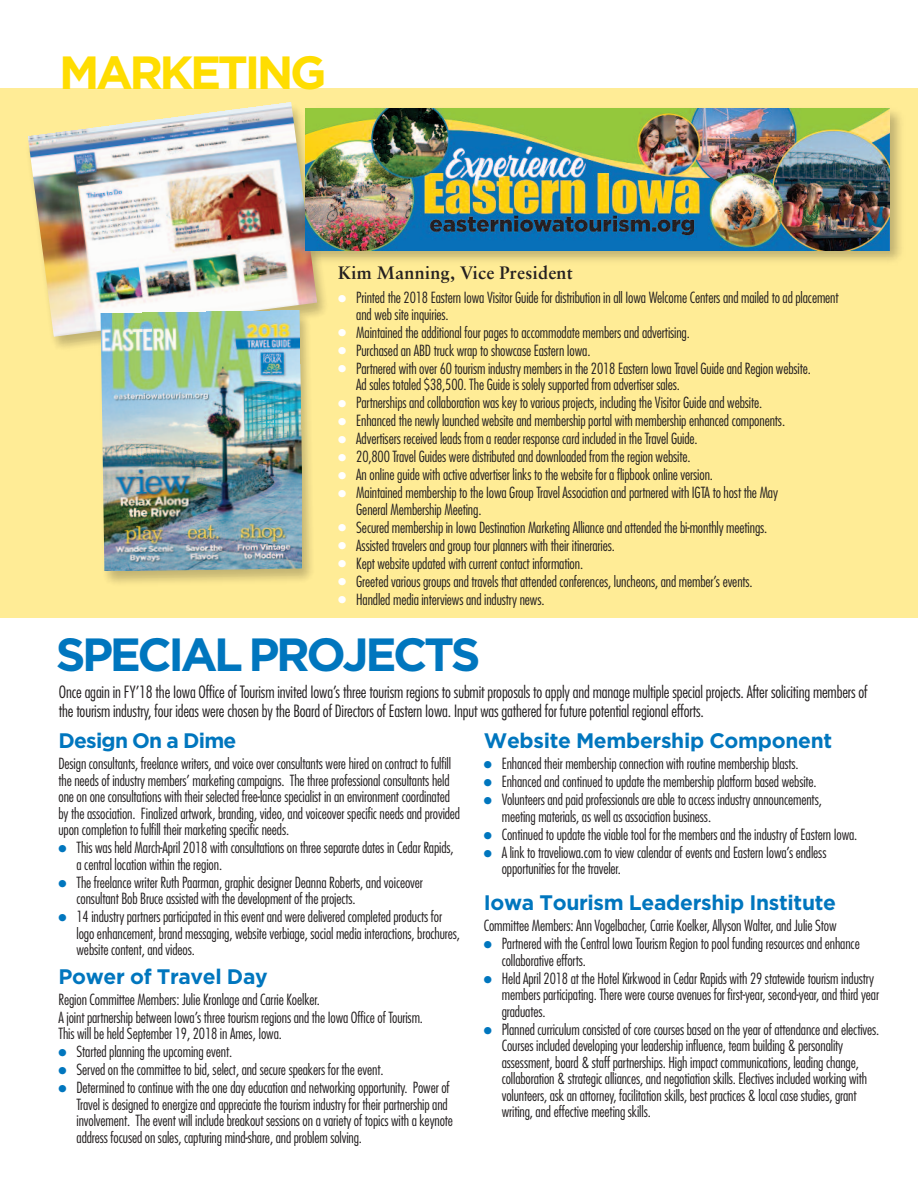
<style>
.page{position:relative;width:918px;height:1188px;background:#fff}
.page>*{position:absolute;margin:0;border:0;box-sizing:border-box;transform-origin:0 0}
.t1{font:700 46.5px "Gotham";letter-spacing:-.075em;color:#0076be}
.t2{font:700 46.5px "Gotham";letter-spacing:-.075em;color:#ffdd01}
.t3{font:700 21px "Gotham";letter-spacing:-.015em;color:#0076be}
.t4{font:700 21px "Gotham";letter-spacing:-.035em;color:#0076be}
.t5{font:700 18px "Sabon";letter-spacing:.015em;color:#231f20}
.t6{font:300 condensed 16.5px/18.8px "Futura";letter-spacing:-.01em;color:#231f20}
.t7{font:300 condensed 15px/16.5px "Futura";letter-spacing:-.01em;color:#231f20}
.s1{font-size:19.5px;color:#fff}
.s2{font-size:19.5px;color:#0076be}
</style>
<div class="page">
<div style="left:0;top:89px;width:918px;height:529px;background:#ffec96"></div>
<img style="left:28px;top:102px;width:289px;height:235px">
<img style="left:94px;top:303px;width:229px;height:280px">
<img style="left:101px;top:310px;width:201px;height:261px">
<img style="left:298px;top:102px;width:603px;height:168px">
<img style="left:305px;top:109px;width:585px;height:141px">
<h1 class="t2" style="left:59px;top:56px;width:269px">MARKETING</h1>
<p class="t5" style="left:338px;top:265px;width:236px">Kim Manning, Vice President</p>
<p class="t7" style="left:356px;top:290px;width:484px;text-indent:-18px"><span class="s1">•</span> Printed the 2018 Eastern Iowa Visitor Guide for distribution in all Iowa Welcome Centers and mailed to ad placement and web site inquiries.</p>
<p class="t7" style="left:338px;top:325px;width:353px"><span class="s1">•</span> Maintained the additional four pages to accommodate members and advertising.</p>
<p class="t7" style="left:338px;top:343px;width:254px"><span class="s1">•</span> Purchased an ABD truck wrap to showcase Eastern Iowa.</p>
<p class="t7" style="left:356px;top:361px;width:456px;text-indent:-18px"><span class="s1">•</span> Partnered with over 60 tourism industry members in the 2018 Eastern Iowa Travel Guide and Region website.<br>Ad sales totaled $38,500. The Guide is solely supported from advertiser sales.</p>
<p class="t7" style="left:338px;top:395px;width:426px"><span class="s1">•</span> Partnerships and collaboration was key to various projects, including the Visitor Guide and website.</p>
<p class="t7" style="left:338px;top:413px;width:448px"><span class="s1">•</span> Enhanced the newly launched website and membership portal with membership enhanced components.</p>
<p class="t7" style="left:338px;top:431px;width:361px"><span class="s1">•</span> Advertisers received leads from a reader response card included in the Travel Guide.</p>
<p class="t7" style="left:338px;top:449px;width:354px"><span class="s1">•</span> 20,800 Travel Guides were distributed and downloaded from the region website.</p>
<p class="t7" style="left:338px;top:467px;width:376px"><span class="s1">•</span> An online guide with active advertiser links to the website for a flipbook online version.</p>
<p class="t7" style="left:356px;top:485px;width:423px;text-indent:-18px"><span class="s1">•</span> Maintained membership to the Iowa Group Travel Association and partnered with IGTA to host the May<br>General Membership Meeting.</p>
<p class="t7" style="left:338px;top:520px;width:431px"><span class="s1">•</span> Secured membership in Iowa Destination Marketing Alliance and attended the bi-monthly meetings.</p>
<p class="t7" style="left:338px;top:538px;width:278px"><span class="s1">•</span> Assisted travelers and group tour planners with their itineraries.</p>
<p class="t7" style="left:338px;top:556px;width:246px"><span class="s1">•</span> Kept website updated with current contact information.</p>
<p class="t7" style="left:338px;top:574px;width:416px"><span class="s1">•</span> Greeted various groups and travels that attended conferences, luncheons, and member’s events.</p>
<p class="t7" style="left:338px;top:592px;width:208px"><span class="s1">•</span> Handled media interviews and industry news.</p>
<h1 class="t1" style="left:56px;top:638px;width:426px">SPECIAL PROJECTS</h1>
<p class="t6" style="left:59px;top:684px;width:810px">Once again in FY’18 the Iowa Office of Tourism invited Iowa’s three tourism regions to submit proposals to apply and manage multiple special projects. After soliciting members of the tourism industry, four ideas were chosen by the Board of Directors of Eastern Iowa. Input was gathered for future potential regional efforts.</p>
<h2 class="t4" style="left:58px;top:734px;width:179px">Design On a Dime</h2>
<p class="t7" style="left:58px;top:757px;width:403px">Design consultants, freelance writers, and voice over consultants were hired on contract to fulfill the needs of industry members’ marketing campaigns. The three professional consultants held one on one consultations with their selected free-lance specialist in an environment coordinated by the association. Finalized artwork, branding, video, and voiceover specific needs and provided upon completion to fulfill their marketing specific needs.</p>
<p class="t7" style="left:77px;top:841px;width:379px;text-indent:-18px"><span class="s2">•</span> This was held March-April 2018 with consultations on three separate dates in Cedar Rapids, a central location within the region.</p>
<p class="t7" style="left:77px;top:875px;width:348px;text-indent:-18px"><span class="s2">•</span> The freelance writer Ruth Paarman, graphic designer Deanna Roberts, and voiceover consultant Bob Bruce assisted with the development of the projects.</p>
<p class="t7" style="left:77px;top:910px;width:385px;text-indent:-18px"><span class="s2">•</span> 14 industry partners participated in this event and were delivered completed products for logo enhancement, brand messaging, website verbiage, social media interactions, brochures, website content, and videos.</p>
<h2 class="t3" style="left:58px;top:969px;width:211px">Power of Travel Day</h2>
<p class="t7" style="left:58px;top:991px;width:366px;line-height:18px">Region Committee Members: Julie Kronlage and Carrie Koelker.<br>A joint partnership between Iowa’s three tourism regions and the Iowa Office of Tourism.</p>
<p class="t7" style="left:59px;top:1027px;width:225px">This will be held September 19, 2018 in Ames, Iowa.</p>
<p class="t7" style="left:58px;top:1045px;width:175px"><span class="s2">•</span> Started planning the upcoming event.</p>
<p class="t7" style="left:58px;top:1063px;width:327px"><span class="s2">•</span> Served on the committee to bid, select, and secure speakers for the event.</p>
<p class="t7" style="left:77px;top:1081px;width:378px;text-indent:-18px"><span class="s2">•</span> Determined to continue with the one day education and networking opportunity. Power of Travel is designed to energize and appreciate the tourism industry for their partnership and involvement. The event will include breakout sessions on a variety of topics with a keynote address focused on sales, capturing mind-share, and problem solving.</p>
<h2 class="t3" style="left:484px;top:734px;width:350px">Website Membership Component</h2>
<p class="t7" style="left:484px;top:757px;width:316px"><span class="s2">•</span> Enhanced their membership connection with routine membership blasts.</p>
<p class="t7" style="left:484px;top:775px;width:335px"><span class="s2">•</span> Enhanced and continued to update the membership platform based website.</p>
<p class="t7" style="left:502px;top:793px;width:322px;text-indent:-18px"><span class="s2">•</span> Volunteers and paid professionals are able to access industry announcements, meeting materials, as well as association business.</p>
<p class="t7" style="left:484px;top:827px;width:375px"><span class="s2">•</span> Continued to update the viable tool for the members and the industry of Eastern Iowa.</p>
<p class="t7" style="left:502px;top:845px;width:326px;text-indent:-18px"><span class="s2">•</span> A link to traveliowa.com to view calendar of events and Eastern Iowa’s endless opportunities for the traveler.</p>
<h2 class="t3" style="left:484px;top:896px;width:354px">Iowa Tourism Leadership Institute</h2>
<p class="t7" style="left:484px;top:919px;width:354px">Committee Members: Ann Vogelbacher, Carrie Koelker, Allyson Walter, and Julie Stow</p>
<p class="t7" style="left:502px;top:937px;width:360px;text-indent:-18px"><span class="s2">•</span> Partnered with the Central Iowa Tourism Region to pool funding resources and enhance collaborative efforts.</p>
<p class="t7" style="left:502px;top:971px;width:379px;text-indent:-18px"><span class="s2">•</span> Held April 2018 at the Hotel Kirkwood in Cedar Rapids with 29 statewide tourism industry members participating. There were course avenues for first-year, second-year, and third year graduates.</p>
<p class="t7" style="left:502px;top:1022px;width:379px;text-indent:-18px"><span class="s2">•</span> Planned curriculum consisted of core courses based on the year of attendance and electives.<br>Courses included developing your leadership influence, team building &amp; personality assessment, board &amp; staff partnerships. High impact communications, leading change, collaboration &amp; strategic alliances, and negotiation skills. Electives included working with volunteers, ask an attorney, facilitation skills, best practices &amp; local case studies, grant writing, and effective meeting skills.</p>
</div>
